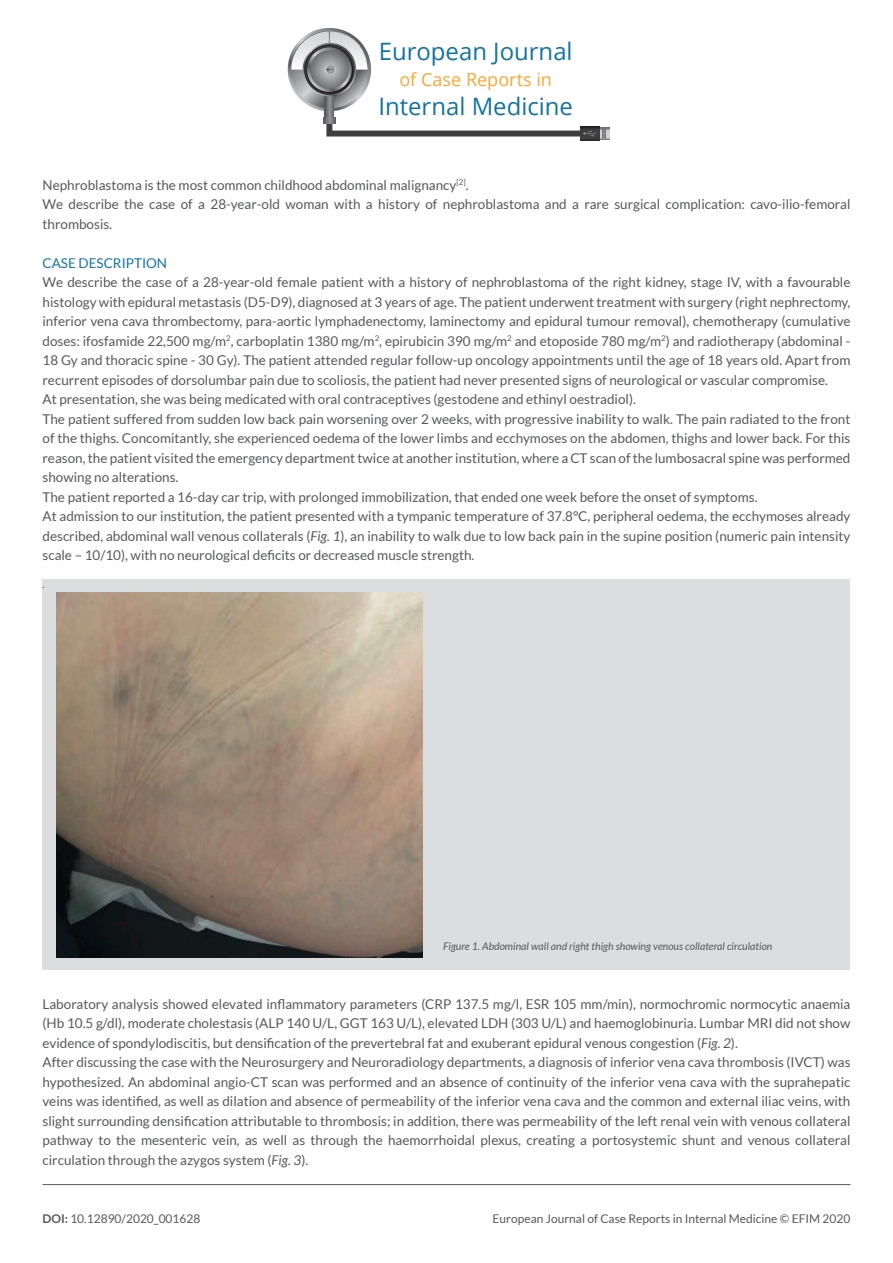
<style>
.page{position:relative;width:893px;height:1263px;background:#fff}
.page>*{position:absolute;margin:0;border:0;box-sizing:border-box;transform-origin:0 0}
.t1{font:24px "Open Sans";color:#1373a1}
.t2{font:18px "Open Sans";color:#faa633}
.TESTO_ARTICOLO{font:13.5px/19.5px "Lato";color:#57585a;text-align:justify}
.TESTO_ARTICOLO-2{font:13.5px "Lato";color:#1373a1}
.t3{font:12px "Lato";color:#57585a}
.DIDASCALIA{font:italic 10.5px "Lato";color:#57585a}
.REFERENCE{font:italic 10.5px "Lato";color:#57585a}
.s1{font-style:italic}
.s2{font-weight:700}
</style>
<div class="page">
<svg style="left:288px;top:28px;width:83px;height:83px"></svg>
<svg style="left:291px;top:31px;width:77px;height:77px"></svg>
<svg style="left:325px;top:96px;width:9px;height:21px"></svg>
<svg style="left:303px;top:43px;width:53px;height:53px"></svg>
<svg style="left:304px;top:44px;width:51px;height:51px"></svg>
<svg style="left:307px;top:47px;width:45px;height:45px"></svg>
<svg style="left:310px;top:50px;width:39px;height:39px"></svg>
<svg style="left:291px;top:31px;width:76px;height:43px"></svg>
<svg style="left:600px;top:128px;width:10px;height:11px"></svg>
<svg style="left:603px;top:129px;width:2px;height:9px"></svg>
<svg style="left:580px;top:126px;width:20px;height:15px"></svg>
<svg style="left:323px;top:117px;width:273px;height:20px"></svg>
<hr style="left:43px;top:1184px;width:807px;height:1px;background:#57585a">
<div style="left:43px;top:580px;width:807px;height:390px;background:#dcdddf"></div>
<img style="left:57px;top:592px;width:365px;height:365px">
<h1 class="t1" style="left:379px;top:35px;width:196px">European Journal</h1>
<h2 class="t2" style="left:399px;top:67px;width:154px">of Case Reports in</h2>
<h1 class="t1" style="left:378px;top:89px;width:196px">Internal Medicine</h1>
<p class="TESTO_ARTICOLO" style="left:43px;top:175px;width:428px">Nephroblastoma is the most common childhood abdominal malignancy<sup>[2]</sup>.</p>
<p class="TESTO_ARTICOLO" style="left:43px;top:194px;width:809px">We describe the case of a 28-year-old woman with a history of nephroblastoma and a rare surgical complication: cavo-ilio-femoral thrombosis.</p>
<p class="TESTO_ARTICOLO-2" style="left:43px;top:255px;width:126px">CASE DESCRIPTION</p>
<p class="TESTO_ARTICOLO" style="left:43px;top:272px;width:809px">We describe the case of a 28-year-old female patient with a history of nephroblastoma of the right kidney, stage IV, with a favourable histology with epidural metastasis (D5-D9), diagnosed at 3 years of age. The patient underwent treatment with surgery (right nephrectomy, inferior vena cava thrombectomy, para-aortic lymphadenectomy, laminectomy and epidural tumour removal), chemotherapy (cumulative doses: ifosfamide 22,500 mg/m<sup>2</sup>, carboplatin 1380 mg/m<sup>2</sup>, epirubicin 390 mg/m<sup>2</sup> and etoposide 780 mg/m<sup>2</sup>) and radiotherapy (abdominal - 18 Gy and thoracic spine - 30 Gy). The patient attended regular follow-up oncology appointments until the age of 18 years old. Apart from recurrent episodes of dorsolumbar pain due to scoliosis, the patient had never presented signs of neurological or vascular compromise.</p>
<p class="TESTO_ARTICOLO" style="left:43px;top:389px;width:595px">At presentation, she was being medicated with oral contraceptives (gestodene and ethinyl oestradiol).</p>
<p class="TESTO_ARTICOLO" style="left:43px;top:409px;width:809px">The patient suffered from sudden low back pain worsening over 2 weeks, with progressive inability to walk. The pain radiated to the front of the thighs. Concomitantly, she experienced oedema of the lower limbs and ecchymoses on the abdomen, thighs and lower back. For this reason, the patient visited the emergency department twice at another institution, where a CT scan of the lumbosacral spine was performed showing no alterations.</p>
<p class="TESTO_ARTICOLO" style="left:43px;top:487px;width:717px">The patient reported a 16-day car trip, with prolonged immobilization, that ended one week before the onset of symptoms.</p>
<p class="TESTO_ARTICOLO" style="left:43px;top:506px;width:809px">At admission to our institution, the patient presented with a tympanic temperature of 37.8°C, peripheral oedema, the ecchymoses already described, abdominal wall venous collaterals (<span class="s1">Fig. 1</span>), an inability to walk due to low back pain in the supine position (numeric pain intensity scale – 10/10), with no neurological deficits or decreased muscle strength.</p>
<p class="REFERENCE" style="left:43px;top:578px;width:4px">.</p>
<p class="DIDASCALIA" style="left:443px;top:940px;width:331px">Figure 1. Abdominal wall and right thigh showing venous collateral circulation</p>
<p class="TESTO_ARTICOLO" style="left:43px;top:994px;width:809px">Laboratory analysis showed elevated inflammatory parameters (CRP 137.5 mg/l, ESR 105 mm/min), normochromic normocytic anaemia (Hb 10.5 g/dl), moderate cholestasis (ALP 140 U/L, GGT 163 U/L), elevated LDH (303 U/L) and haemoglobinuria. Lumbar MRI did not show evidence of spondylodiscitis, but densification of the prevertebral fat and exuberant epidural venous congestion (<span class="s1">Fig. 2</span>).</p>
<p class="TESTO_ARTICOLO" style="left:43px;top:1052px;width:809px">After discussing the case with the Neurosurgery and Neuroradiology departments, a diagnosis of inferior vena cava thrombosis (IVCT) was hypothesized. An abdominal angio-CT scan was performed and an absence of continuity of the inferior vena cava with the suprahepatic veins was identified, as well as dilation and absence of permeability of the inferior vena cava and the common and external iliac veins, with slight surrounding densification attributable to thrombosis; in addition, there was permeability of the left renal vein with venous collateral pathway to the mesenteric vein, as well as through the haemorrhoidal plexus, creating a portosystemic shunt and venous collateral circulation through the azygos system (<span class="s1">Fig. 3</span>).</p>
<p class="t3" style="left:43px;top:1212px;width:159px"><span class="s2">DOI:</span> 10.12890/2020_001628</p>
<p class="t3" style="left:493px;top:1212px;width:359px">European Journal of Case Reports in Internal Medicine © EFIM 2020</p>
</div>
